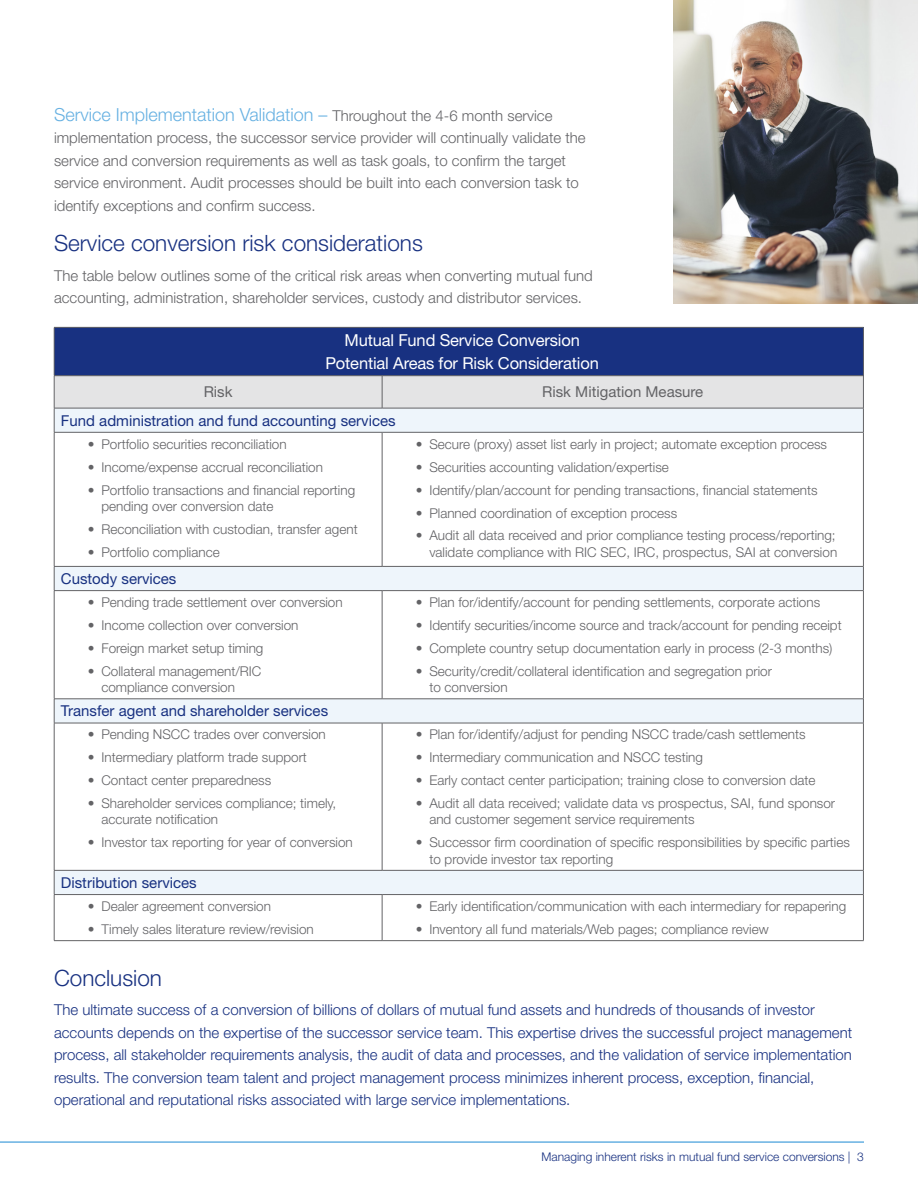
<style>
.page{position:relative;width:918px;height:1188px;background:#fff}
.page>*{position:absolute;margin:0;border:0;box-sizing:border-box;transform-origin:0 0}
.t1{font:300 22.5px "Helvetica Neue LT Std";color:#183181}
.t2{font:300 18px "Helvetica Neue LT Std";color:#67b1e2}
.t3{font:16.5px/23.1px "Helvetica Neue LT Std";letter-spacing:-.01em;color:#fff;text-align:center}
.t4{font:300 15px/22.5px "Helvetica Neue LT Std";color:#183181}
.t5{font:300 15px/22.5px "Helvetica Neue LT Std";color:#636366}
.t6{font:15px "Helvetica Neue LT Std";color:#183181}
.t7{font:15px "Helvetica Neue LT Std";color:#636366}
.t8{font:300 13.5px/16.2px "Helvetica Neue LT Std";color:#636366}
.t9{font:300 12px "Helvetica Neue LT Std";color:#183181}
.s1{font-size:15px;color:#636366}
</style>
<div class="page">
<hr style="left:0;top:1141px;width:864px;height:2px;background:#67b1e2">
<img style="left:674px;top:0;width:244px;height:303px">
<div style="left:54px;top:327px;width:809px;height:49px;background:#183181"></div>
<svg style="left:55px;top:433px;width:808px;height:157px"></svg>
<svg style="left:55px;top:591px;width:808px;height:349px"></svg>
<hr style="left:54px;top:327px;width:328px;height:1px;background:#636366">
<hr style="left:54px;top:328px;width:1px;height:48px;background:#636366">
<hr style="left:382px;top:327px;width:482px;height:1px;background:#636366">
<hr style="left:863px;top:328px;width:1px;height:48px;background:#636366">
<hr style="left:54px;top:375px;width:328px;height:1px;background:#636366">
<hr style="left:382px;top:375px;width:482px;height:1px;background:#636366">
<svg style="left:54px;top:376px;width:810px;height:56px;background:#e4e7ea"></svg>
<hr style="left:54px;top:432px;width:328px;height:1px;background:#636366">
<hr style="left:54px;top:432px;width:1px;height:134px;background:#636366">
<hr style="left:382px;top:432px;width:482px;height:1px;background:#636366">
<hr style="left:382px;top:432px;width:1px;height:134px;background:#636366">
<hr style="left:863px;top:432px;width:1px;height:134px;background:#636366">
<hr style="left:54px;top:566px;width:328px;height:1px;background:#636366">
<svg style="left:54px;top:567px;width:1px;height:23px"></svg>
<hr style="left:382px;top:566px;width:482px;height:1px;background:#636366">
<svg style="left:863px;top:567px;width:1px;height:23px"></svg>
<hr style="left:54px;top:590px;width:328px;height:1px;background:#636366">
<hr style="left:54px;top:591px;width:1px;height:108px;background:#636366">
<hr style="left:382px;top:590px;width:482px;height:1px;background:#636366">
<hr style="left:382px;top:591px;width:1px;height:108px;background:#636366">
<hr style="left:863px;top:591px;width:1px;height:108px;background:#636366">
<hr style="left:54px;top:699px;width:328px;height:1px;background:#636366">
<svg style="left:54px;top:699px;width:1px;height:24px"></svg>
<hr style="left:382px;top:699px;width:482px;height:1px;background:#636366">
<svg style="left:863px;top:700px;width:1px;height:23px"></svg>
<hr style="left:54px;top:723px;width:328px;height:1px;background:#636366">
<hr style="left:54px;top:723px;width:1px;height:147px;background:#636366">
<hr style="left:382px;top:723px;width:482px;height:1px;background:#636366">
<hr style="left:382px;top:723px;width:1px;height:147px;background:#636366">
<hr style="left:863px;top:723px;width:1px;height:147px;background:#636366">
<hr style="left:54px;top:870px;width:328px;height:1px;background:#636366">
<svg style="left:54px;top:871px;width:1px;height:23px"></svg>
<hr style="left:382px;top:870px;width:482px;height:1px;background:#636366">
<svg style="left:863px;top:871px;width:1px;height:23px"></svg>
<hr style="left:54px;top:894px;width:328px;height:1px;background:#636366">
<hr style="left:54px;top:895px;width:1px;height:45px;background:#636366">
<hr style="left:382px;top:894px;width:482px;height:1px;background:#636366">
<hr style="left:382px;top:895px;width:1px;height:45px;background:#636366">
<hr style="left:863px;top:895px;width:1px;height:45px;background:#636366">
<hr style="left:54px;top:940px;width:328px;height:1px;background:#636366">
<hr style="left:382px;top:940px;width:482px;height:1px;background:#636366">
<h2 class="t2" style="left:54px;top:103px;width:500px">Service Implementation Validation – <span class="s1">Throughout the 4-6 month service</span></h2>
<p class="t5" style="left:54px;top:126px;width:533px">implementation process, the successor service provider will continually validate the service and conversion requirements as well as task goals, to confirm the target service environment. Audit processes should be built into each conversion task to identify exceptions and confirm success.</p>
<h1 class="t1" style="left:54px;top:230px;width:370px">Service conversion risk considerations</h1>
<p class="t5" style="left:54px;top:264px;width:540px">The table below outlines some of the critical risk areas when converting mutual fund accounting, administration, shareholder services, custody and distributor services.</p>
<p class="t3" style="left:325px;top:328px;width:275px">Mutual Fund Service Conversion<br>Potential Areas for Risk Consideration</p>
<p class="t7" style="left:204px;top:383px;width:30px">Risk</p>
<p class="t7" style="left:542px;top:383px;width:163px">Risk Mitigation Measure</p>
<p class="t6" style="left:61px;top:411px;width:336px">Fund administration and fund accounting services</p>
<p class="t8" style="left:88px;top:436px;width:200px">• Portfolio securities reconciliation</p>
<p class="t8" style="left:88px;top:458px;width:237px">• Income/expense accrual reconciliation</p>
<p class="t8" style="left:101px;top:481px;width:255px;text-indent:-14px">• Portfolio transactions and financial reporting pending over conversion date</p>
<p class="t8" style="left:88px;top:521px;width:271px">• Reconciliation with custodian, transfer agent</p>
<p class="t8" style="left:88px;top:544px;width:133px">• Portfolio compliance</p>
<p class="t8" style="left:416px;top:436px;width:413px">• Secure (proxy) asset list early in project; automate exception process</p>
<p class="t8" style="left:416px;top:458px;width:255px">• Securities accounting validation/expertise</p>
<p class="t8" style="left:416px;top:481px;width:403px">• Identify/plan/account for pending transactions, financial statements</p>
<p class="t8" style="left:416px;top:504px;width:263px">• Planned coordination of exception process</p>
<p class="t8" style="left:416px;top:527px;width:423px;text-align:right">• Audit all data received and prior compliance testing process/reporting; validate compliance with RIC SEC, IRC, prospectus, SAI at conversion</p>
<p class="t6" style="left:61px;top:570px;width:117px">Custody services</p>
<p class="t8" style="left:88px;top:594px;width:256px">• Pending trade settlement over conversion</p>
<p class="t8" style="left:88px;top:617px;width:212px">• Income collection over conversion</p>
<p class="t8" style="left:88px;top:640px;width:177px">• Foreign market setup timing</p>
<p class="t8" style="left:101px;top:663px;width:162px;text-indent:-14px">• Collateral management/RIC compliance conversion</p>
<p class="t6" style="left:61px;top:702px;width:269px">Transfer agent and shareholder services</p>
<p class="t8" style="left:88px;top:726px;width:239px">• Pending NSCC trades over conversion</p>
<p class="t8" style="left:88px;top:749px;width:221px">• Intermediary platform trade support</p>
<p class="t8" style="left:88px;top:772px;width:185px">• Contact center preparedness</p>
<p class="t8" style="left:101px;top:795px;width:236px;text-indent:-14px">• Shareholder services compliance; timely, accurate notification</p>
<p class="t8" style="left:88px;top:834px;width:266px">• Investor tax reporting for year of conversion</p>
<p class="t6" style="left:61px;top:874px;width:137px">Distribution services</p>
<p class="t8" style="left:88px;top:898px;width:185px">• Dealer agreement conversion</p>
<p class="t8" style="left:88px;top:921px;width:227px">• Timely sales literature review/revision</p>
<p class="t8" style="left:416px;top:594px;width:406px">• Plan for/identify/account for pending settlements, corporate actions</p>
<p class="t8" style="left:416px;top:617px;width:427px">• Identify securities/income source and track/account for pending receipt</p>
<p class="t8" style="left:416px;top:640px;width:418px">• Complete country setup documentation early in process (2-3 months)</p>
<p class="t8" style="left:429px;top:663px;width:344px;text-indent:-14px">• Security/credit/collateral identification and segregation prior to conversion</p>
<p class="t8" style="left:416px;top:726px;width:391px">• Plan for/identify/adjust for pending NSCC trade/cash settlements</p>
<p class="t8" style="left:416px;top:749px;width:289px">• Intermediary communication and NSCC testing</p>
<p class="t8" style="left:416px;top:772px;width:401px">• Early contact center participation; training close to conversion date</p>
<p class="t8" style="left:429px;top:795px;width:407px;text-indent:-14px">• Audit all data received; validate data vs prospectus, SAI, fund sponsor and customer segement service requirements</p>
<p class="t8" style="left:429px;top:834px;width:422px;text-indent:-14px">• Successor firm coordination of specific responsibilities by specific parties to provide investor tax reporting</p>
<p class="t8" style="left:416px;top:898px;width:432px">• Early identification/communication with each intermediary for repapering</p>
<p class="t8" style="left:416px;top:921px;width:354px">• Inventory all fund materials/Web pages; compliance review</p>
<h1 class="t1" style="left:54px;top:964px;width:109px">Conclusion</h1>
<p class="t4" style="left:54px;top:999px;width:800px">The ultimate success of a conversion of billions of dollars of mutual fund assets and hundreds of thousands of investor accounts depends on the expertise of the successor service team. This expertise drives the successful project management process, all stakeholder requirements analysis, the audit of data and processes, and the validation of service implementation results. The conversion team talent and project management process minimizes inherent process, exception, financial, operational and reputational risks associated with large service implementations.</p>
<p class="t9" style="left:542px;top:1149px;width:324px">Managing inherent risks in mutual fund service conversions | 3</p>
</div>
